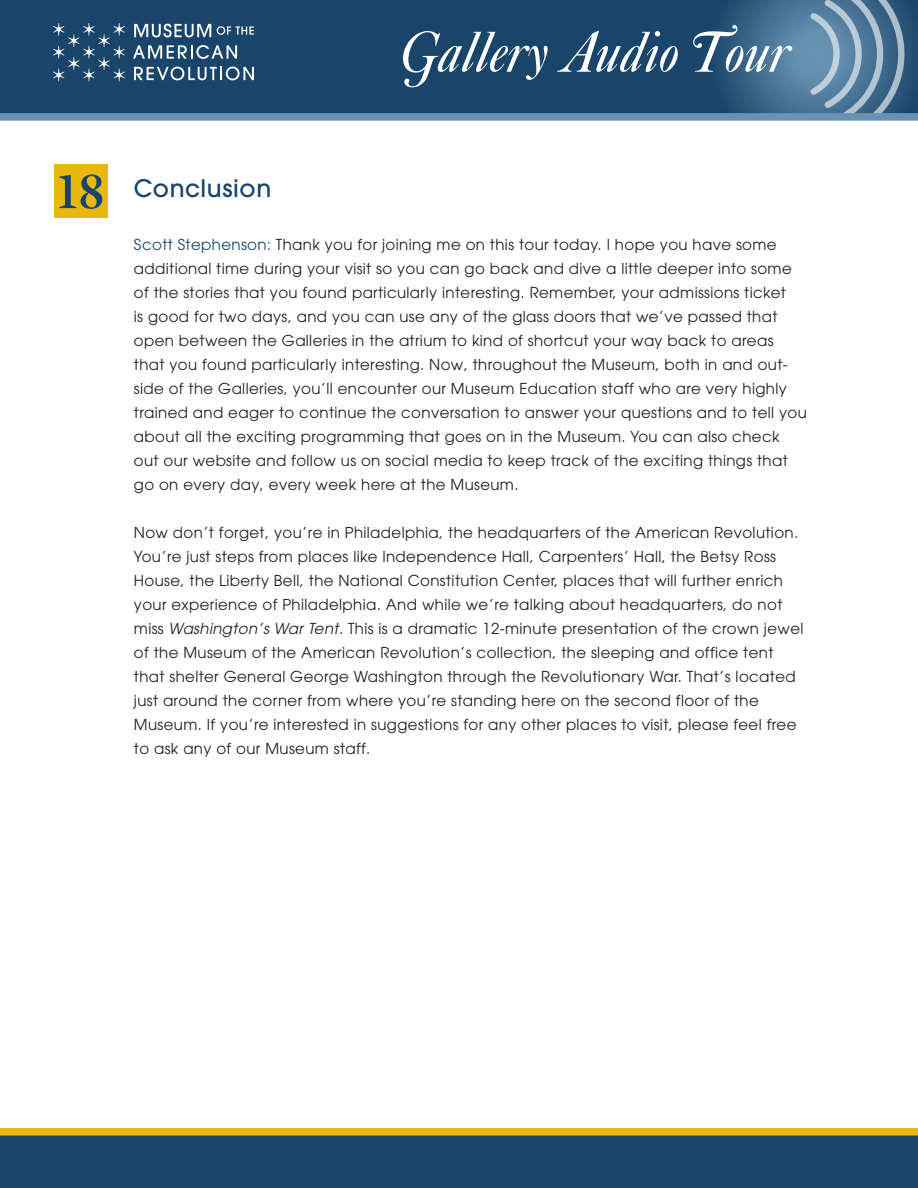
<style>
.page{position:relative;width:918px;height:1188px;background:#fff}
.page>*{position:absolute;margin:0;border:0;box-sizing:border-box;transform-origin:0 0}
.t1{font:600 53.55px "Mercury Display";color:#1a456a}
.t2{font:500 24px "ITC Avant Garde Std";letter-spacing:.025em;color:#1a456a}
.t3{font:15px/24px "ITC Avant Garde Std";letter-spacing:.025em;color:#231f20}
.s1{color:#1a456a}
.s2{font-style:italic}
</style>
<div class="page">
<div style="left:54px;top:164px;width:53px;height:53px;background:#e8b80e"></div>
<div style="left:0;top:0;width:918px;height:116px;background:#1a456a"></div>
<svg style="left:403px;top:31px;width:145px;height:56px"></svg>
<svg style="left:557px;top:31px;width:121px;height:41px"></svg>
<svg style="left:693px;top:0;width:220px;height:113px"></svg>
<div style="left:0;top:113px;width:918px;height:8px;background:#6792b2"></div>
<svg style="left:53px;top:23px;width:72px;height:58px"></svg>
<svg style="left:134px;top:24px;width:77px;height:13px"></svg>
<svg style="left:217px;top:26px;width:37px;height:9px"></svg>
<svg style="left:133px;top:45px;width:104px;height:14px"></svg>
<svg style="left:134px;top:67px;width:120px;height:13px"></svg>
<div style="left:0;top:1134px;width:918px;height:54px;background:#1a456a"></div>
<div style="left:0;top:1128px;width:918px;height:8px;background:#e8b80e"></div>
<h1 class="t1" style="left:57px;top:159px;width:49px">18</h1>
<h2 class="t2" style="left:134px;top:173px;width:139px">Conclusion</h2>
<p class="t3" style="left:134px;top:232px;width:674px"><span class="s1">Scott Stephenson:</span> Thank you for joining me on this tour today. I hope you have some additional time during your visit so you can go back and dive a little deeper into some of the stories that you found particularly interesting. Remember, your admissions ticket<br>is good for two days, and you can use any of the glass doors that we’ve passed that open between the Galleries in the atrium to kind of shortcut your way back to areas that you found particularly interesting. Now, throughout the Museum, both in and out&shy;side of the Galleries, you’ll encounter our Museum Education staff who are very highly trained and eager to continue the conversation to answer your questions and to tell you about all the exciting programming that goes on in the Museum. You can also check out our website and follow us on social media to keep track of the exciting things that go on every day, every week here at the Museum.</p>
<p class="t3" style="left:134px;top:520px;width:671px">Now don’t forget, you’re in Philadelphia, the headquarters of the American Revolution.<br>You’re just steps from places like Independence Hall, Carpenters’ Hall, the Betsy Ross House, the Liberty Bell, the National Constitution Center, places that will further enrich your experience of Philadelphia. And while we’re talking about headquarters, do not miss <span class="s2">Washington’s War Tent</span>. This is a dramatic 12-minute presentation of the crown jewel of the Museum of the American Revolution’s collection, the sleeping and office tent that shelter General George Washington through the Revolutionary War. That’s located just around the corner from where you’re standing here on the second floor of the Museum. If you’re interested in suggestions for any other places to visit, please feel free to ask any of our Museum staff.</p>
</div>
